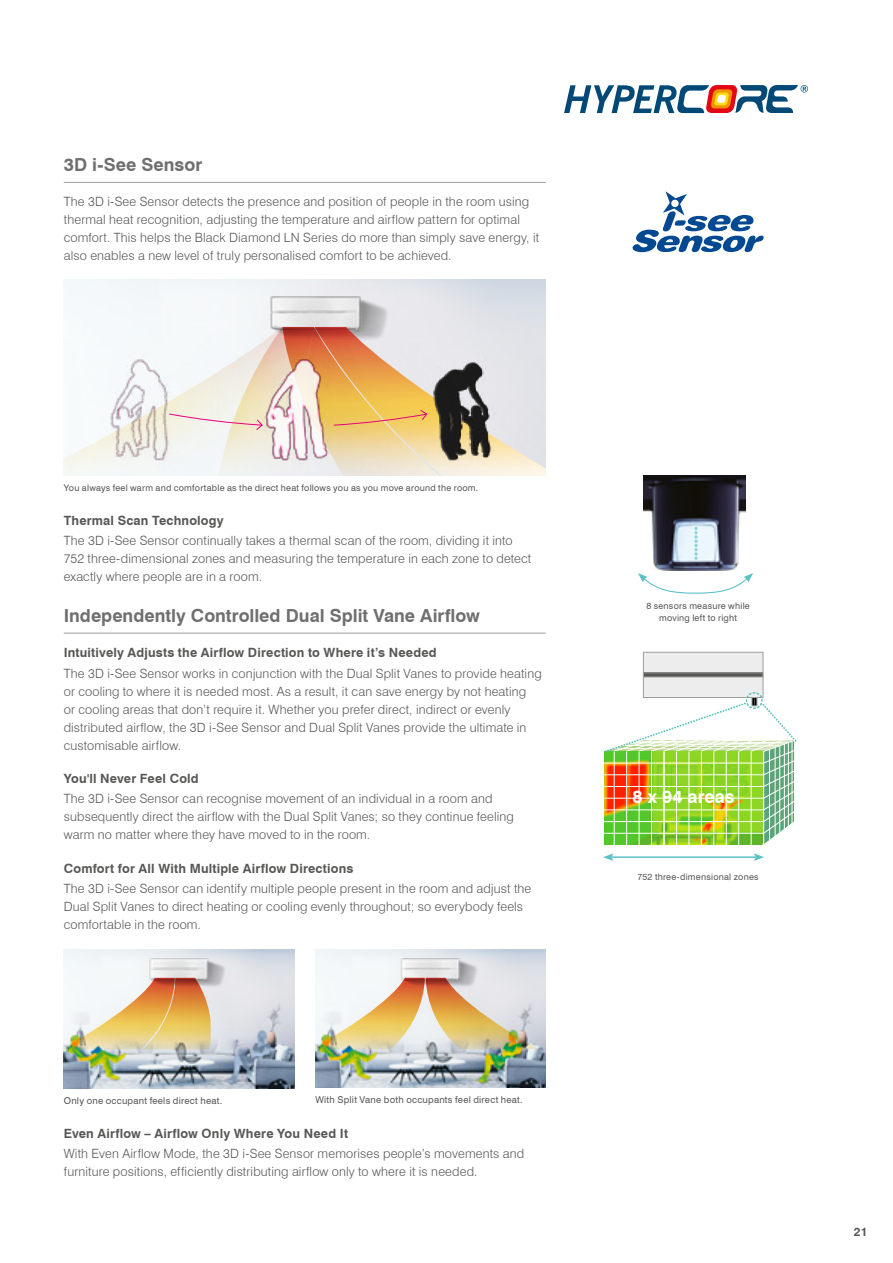
<style>
.page{position:relative;width:893px;height:1263px;background:#fff}
.page>*{position:absolute;margin:0;border:0;box-sizing:border-box;transform-origin:0 0}
.t1{font:700 18px "Swiss 721 BT";color:#706f6f}
.t2{font:700 18px "Swiss 721 BT";color:#fff}
.t3{font:300 12.75px/18px "Swiss 721 BT";letter-spacing:.01em;color:#575756}
.t4{font:700 12.75px "Swiss 721 BT";letter-spacing:.015em;color:#575756}
.t5{font:700 12px "Swiss 721 BT";color:#575756}
.t6{font:9.45px "Swiss 721 BT";letter-spacing:.025em;color:#575756}
.t7{font:9px/12px "Swiss 721 BT";letter-spacing:.025em;color:#575756;text-align:center}
</style>
<div class="page">
<hr style="left:64px;top:182px;width:482px;height:1px;background:#9d9d9c">
<hr style="left:64px;top:633px;width:482px;height:1px;background:#9d9d9c">
<img style="left:217px;top:288px;width:197px;height:39px">
<img style="left:64px;top:327px;width:60px;height:149px">
<div style="left:124px;top:327px;width:92px;height:149px;background:#f4f8f9"></div>
<img style="left:216px;top:327px;width:67px;height:149px">
<img style="left:283px;top:327px;width:177px;height:149px">
<img style="left:91px;top:340px;width:455px;height:124px">
<svg style="left:168px;top:413px;width:95px;height:18px;background:#f0e0d7"></svg>
<svg style="left:333px;top:409px;width:95px;height:17px;background:#efbd5e"></svg>
<img style="left:64px;top:949px;width:230px;height:139px">
<img style="left:116px;top:949px;width:126px;height:49px">
<img style="left:64px;top:978px;width:79px;height:71px">
<img style="left:143px;top:978px;width:68px;height:71px">
<img style="left:315px;top:949px;width:231px;height:138px">
<img style="left:367px;top:949px;width:127px;height:29px">
<img style="left:315px;top:978px;width:224px;height:71px">
<svg style="left:638px;top:573px;width:115px;height:21px"></svg>
<img style="left:644px;top:476px;width:102px;height:95px">
<svg style="left:694px;top:527px;width:4px;height:33px"></svg>
<div style="left:643px;top:652px;width:120px;height:45px;background:#ededed"></div>
<div style="left:643px;top:652px;width:120px;height:46px;border:1px solid #9d9d9c"></div>
<div style="left:643px;top:673px;width:120px;height:4px;border:1px solid #9d9d9c"></div>
<svg style="left:604px;top:692px;width:192px;height:153px"></svg>
<svg style="left:564px;top:85px;width:244px;height:28px"></svg>
<svg style="left:633px;top:191px;width:131px;height:61px"></svg>
<h1 class="t1" style="left:64px;top:154px;width:140px">3D i-See Sensor</h1>
<p class="t3" style="left:64px;top:192px;width:477px">The 3D i-See Sensor detects the presence and position of people in the room using thermal heat recognition, adjusting the temperature and airflow pattern for optimal comfort. This helps the Black Diamond LN Series do more than simply save energy, it also enables a new level of truly personalised comfort to be achieved.</p>
<p class="t7" style="left:64px;top:482px;width:416px">You always feel warm and comfortable as the direct heat follows you as you move around the room.</p>
<p class="t4" style="left:64px;top:512px;width:161px">Thermal Scan Technology</p>
<p class="t3" style="left:64px;top:531px;width:469px">The 3D i-See Sensor continually takes a thermal scan of the room, dividing it into<br>752 three-dimensional zones and measuring the temperature in each zone to detect exactly where people are in a room.</p>
<h1 class="t1" style="left:64px;top:604px;width:418px">Independently Controlled Dual Split Vane Airflow</h1>
<p class="t4" style="left:64px;top:645px;width:374px">Intuitively Adjusts the Airflow Direction to Where it’s Needed</p>
<p class="t3" style="left:64px;top:664px;width:479px">The 3D i-See Sensor works in conjunction with the Dual Split Vanes to provide heating or cooling to where it is needed most. As a result, it can save energy by not heating<br>or cooling areas that don’t require it. Whether you prefer direct, indirect or evenly distributed airflow, the 3D i-See Sensor and Dual Split Vanes provide the ultimate in customisable airflow.</p>
<p class="t4" style="left:64px;top:771px;width:136px">You'll Never Feel Cold</p>
<p class="t3" style="left:64px;top:789px;width:452px">The 3D i-See Sensor can recognise movement of an individual in a room and subsequently direct the airflow with the Dual Split Vanes; so they continue feeling warm no matter where they have moved to in the room.</p>
<p class="t4" style="left:64px;top:860px;width:291px">Comfort for All With Multiple Airflow Directions</p>
<p class="t3" style="left:64px;top:879px;width:469px">The 3D i-See Sensor can identify multiple people present in the room and adjust the<br>Dual Split Vanes to direct heating or cooling evenly throughout; so everybody feels comfortable in the room.</p>
<p class="t6" style="left:64px;top:1094px;width:160px">Only one occupant feels direct heat.</p>
<p class="t6" style="left:315px;top:1094px;width:209px">With Split Vane both occupants feel direct heat.</p>
<p class="t4" style="left:64px;top:1125px;width:286px">Even Airflow – Airflow Only Where You Need It</p>
<p class="t3" style="left:64px;top:1144px;width:462px">With Even Airflow Mode, the 3D i-See Sensor memorises people’s movements and furniture positions, efficiently distributing airflow only to where it is needed.</p>
<p class="t7" style="left:646px;top:600px;width:105px">8 sensors measure while moving left to right</p>
<h1 class="t2" style="left:633px;top:786px;width:104px">8 x 94 areas</h1>
<p class="t7" style="left:637px;top:870px;width:123px">752 three-dimensional zones</p>
<p class="t5" style="left:854px;top:1224px;width:15px">21</p>
</div>
